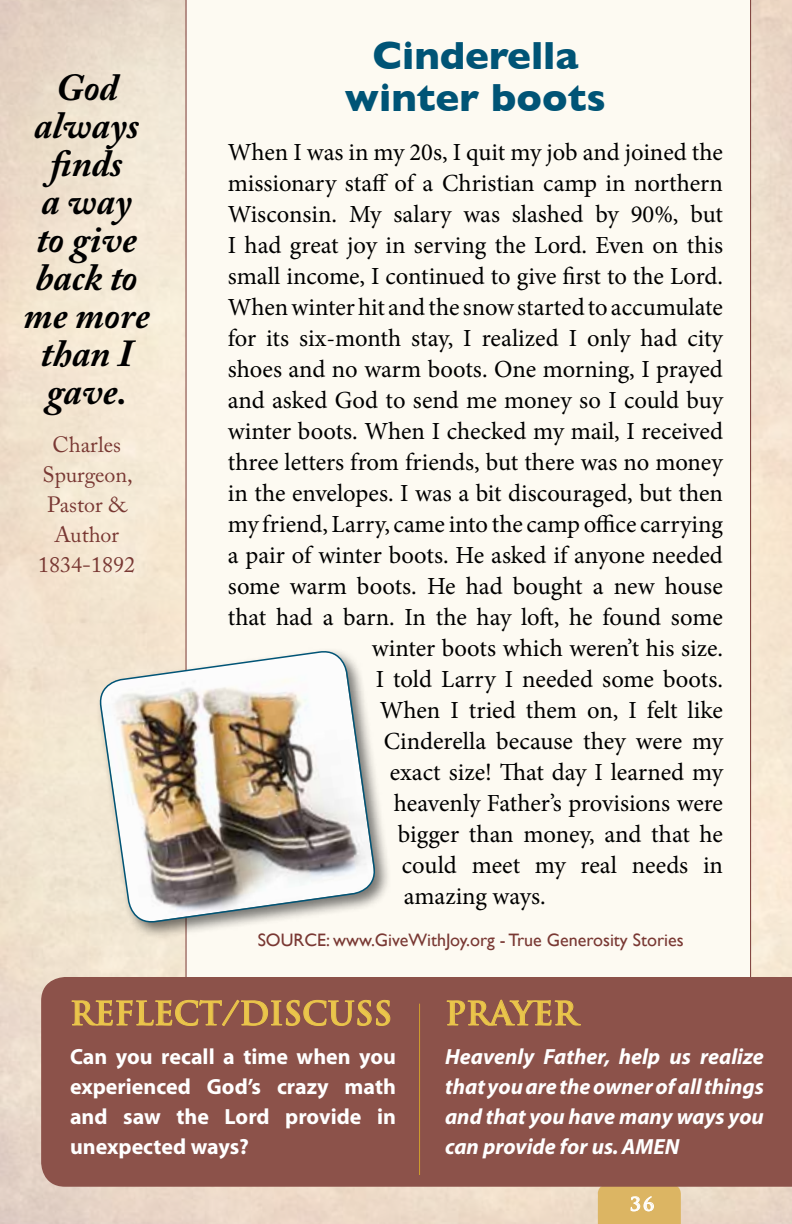
<style>
.page{position:relative;width:792px;height:1224px;background:#fff}
.page>*{position:absolute;margin:0;border:0;box-sizing:border-box;transform-origin:0 0}
.t1{font:700 40px/42px "Gill Sans";color:#005476;text-align:center}
.t2{font:italic 700 38px/38px "Adobe Caslon Pro";color:#000;text-align:center}
.t3{font:700 32px "Trajan";color:#eac54b}
.t4{font:24.6px "Minion Pro";color:#000}
.t5{font:italic 700 22px/30px "Myriad";color:#fff;text-align:justify}
.t6{font:700 22px/30px "Myriad";color:#fff;text-align:justify}
.t7{font:22px/30px "Adobe Caslon Pro";color:#793833;text-align:center}
.t8{font:18px "Gill Sans";color:#793833}
.t9{font:700 18px "Trajan Pro";color:#fff}
</style>
<div class="page">
<img style="left:0;top:0;width:792px;height:1224px">
<svg style="left:598px;top:1187px;width:83px;height:37px;background:#ddb869"></svg>
<div style="left:186px;top:0;width:565px;height:977px;background:#fdfaf2"></div>
<div style="left:95px;top:647px;width:296px;height:293px;background:#000;opacity:.53"></div>
<img style="left:98px;top:649px;width:279px;height:276px">
<div style="left:41px;top:977px;width:751px;height:210px;background:#8c524a"></div>
<svg style="left:71px;top:999px;width:320px;height:46px;background:#965e4a"></svg>
<hr style="left:419px;top:1004px;width:1px;height:171px;background:#d1a02c">
<svg style="left:446px;top:999px;width:135px;height:27px;background:#9f6a4a"></svg>
<h2 class="t2" style="left:23px;top:68px;width:128px">God always finds<br>a way to give back to me more than I gave.</h2>
<p class="t7" style="left:38px;top:429px;width:98px">Charles<br>Spurgeon,<br>Pastor &amp;<br>Author<br>1834-1892</p>
<h1 class="t1" style="left:345px;top:34px;width:262px">Cinderella winter boots</h1>
<p class="t4" style="left:228px;top:136px;width:497px">When I was in my 20s, I quit my job and joined the</p>
<p class="t4" style="left:228px;top:167px;width:497px">missionary staff of a Christian camp in northern</p>
<p class="t4" style="left:228px;top:198px;width:497px">Wisconsin. My salary was slashed by 90%, but</p>
<p class="t4" style="left:228px;top:229px;width:497px">I had great joy in serving the Lord. Even on this</p>
<p class="t4" style="left:228px;top:260px;width:497px">small income, I continued to give first to the Lord.</p>
<p class="t4" style="left:228px;top:291px;width:497px">When winter hit and the snow started to accumulate</p>
<p class="t4" style="left:228px;top:322px;width:497px">for its six-month stay, I realized I only had city</p>
<p class="t4" style="left:228px;top:353px;width:497px">shoes and no warm boots. One morning, I prayed</p>
<p class="t4" style="left:228px;top:384px;width:497px">and asked God to send me money so I could buy</p>
<p class="t4" style="left:228px;top:415px;width:497px">winter boots. When I checked my mail, I received</p>
<p class="t4" style="left:228px;top:446px;width:497px">three letters from friends, but there was no money</p>
<p class="t4" style="left:228px;top:477px;width:497px">in the envelopes. I was a bit discouraged, but then</p>
<p class="t4" style="left:228px;top:508px;width:497px">my friend, Larry, came into the camp office carrying</p>
<p class="t4" style="left:228px;top:539px;width:497px">a pair of winter boots. He asked if anyone needed</p>
<p class="t4" style="left:228px;top:570px;width:497px">some warm boots. He had bought a new house</p>
<p class="t4" style="left:228px;top:601px;width:497px">that had a barn. In the hay loft, he found some</p>
<p class="t4" style="left:372px;top:632px;width:353px">winter boots which weren’t his size.</p>
<p class="t4" style="left:376px;top:663px;width:349px">I told Larry I needed some boots.</p>
<p class="t4" style="left:380px;top:694px;width:345px">When I tried them on, I felt like</p>
<p class="t4" style="left:384px;top:725px;width:341px">Cinderella because they were my</p>
<p class="t4" style="left:390px;top:756px;width:335px">exact size! That day I learned my</p>
<p class="t4" style="left:394px;top:787px;width:331px">heavenly Father’s provisions were</p>
<p class="t4" style="left:398px;top:818px;width:327px">bigger than money, and that he</p>
<p class="t4" style="left:402px;top:849px;width:323px">could meet my real needs in</p>
<p class="t4" style="left:404px;top:880px;width:143px">amazing ways.</p>
<p class="t8" style="left:258px;top:930px;width:427px">SOURCE: www.GiveWithJoy.org - True Generosity Stories</p>
<h3 class="t3" style="left:70px;top:993px;width:23px">REFLECT</h3>
<h3 class="t3" style="left:222px;top:993px;width:40px">/DISCUSS</h3>
<p class="t6" style="left:70px;top:1042px;width:328px">Can you recall a time when you experienced God’s crazy math and saw the Lord provide in unexpected ways?</p>
<h3 class="t3" style="left:445px;top:993px;width:112px">PRAYER</h3>
<p class="t5" style="left:445px;top:1042px;width:320px">Heavenly Father, help us realize that you are the owner of all things and that you have many ways you can provide for us. AMEN</p>
<p class="t9" style="left:630px;top:1193px;width:26px">36</p>
</div>
